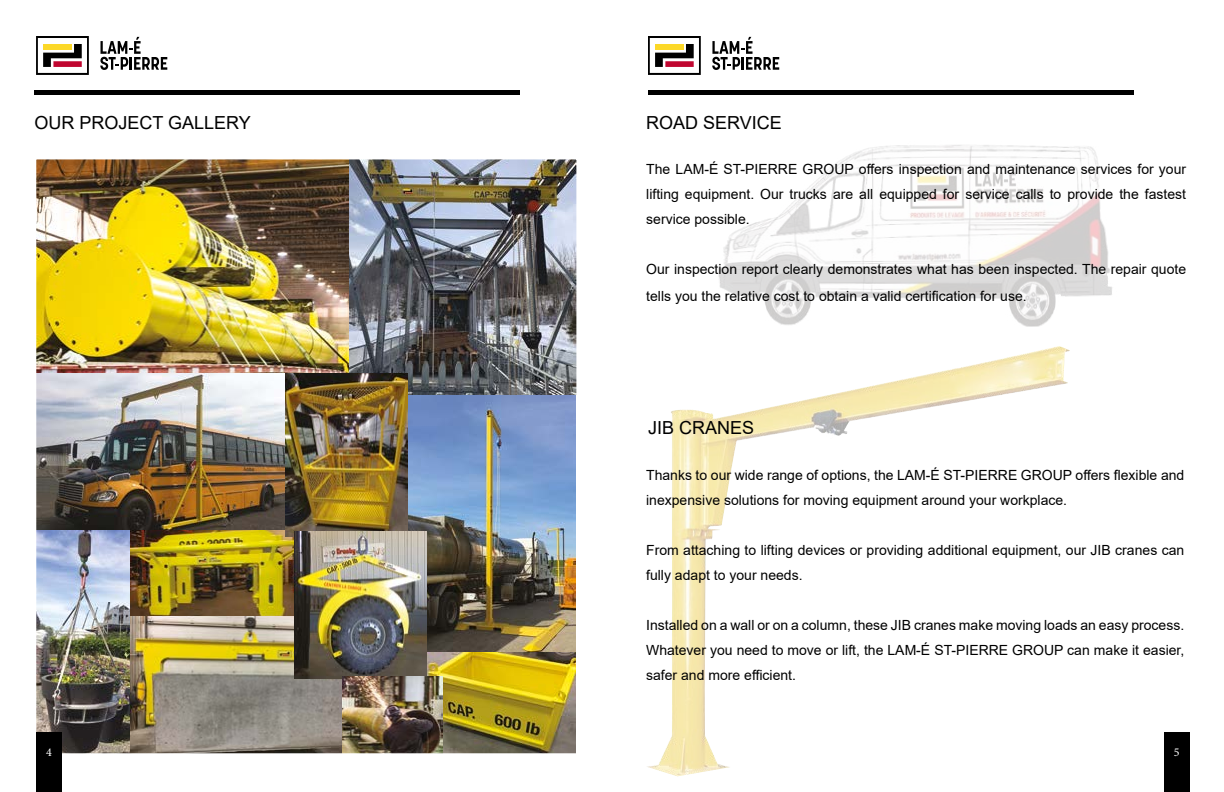
<style>
.page{position:relative;width:1224px;height:792px;background:#fff}
.page>*{position:absolute;margin:0;border:0;box-sizing:border-box;transform-origin:0 0}
.t1{font:18px "Arial";color:#000}
.t2{font:14px/25px "Arial";color:#000}
.t3{font:12px "Minion Pro";color:#fff}
</style>
<div class="page">
<img style="left:647px;top:346px;width:423px;height:430px">
<svg style="left:100px;top:37px;width:67px;height:33px"></svg>
<svg style="left:36px;top:36px;width:53px;height:39px"></svg>
<svg style="left:712px;top:37px;width:67px;height:33px"></svg>
<svg style="left:648px;top:36px;width:53px;height:39px"></svg>
<div style="left:1164px;top:733px;width:26px;height:59px;background:#000"></div>
<img style="left:37px;top:160px;width:538px;height:235px">
<img style="left:37px;top:373px;width:248px;height:158px">
<img style="left:37px;top:531px;width:94px;height:221px">
<div style="left:34px;top:90px;width:485px;height:5px;background:#000"></div>
<div style="left:648px;top:90px;width:485px;height:5px;background:#000"></div>
<img style="left:407px;top:395px;width:168px;height:258px">
<img style="left:131px;top:531px;width:163px;height:86px">
<img style="left:285px;top:373px;width:122px;height:163px">
<img style="left:131px;top:617px;width:211px;height:135px">
<img style="left:426px;top:653px;width:149px;height:99px">
<img style="left:294px;top:532px;width:132px;height:146px">
<img style="left:718px;top:145px;width:394px;height:182px">
<img style="left:342px;top:676px;width:100px;height:76px">
<div style="left:36px;top:733px;width:26px;height:59px;background:#000"></div>
<p class="t1" style="left:35px;top:110px;width:218px">OUR PROJECT GALLERY</p>
<p class="t1" style="left:646px;top:110px;width:137px">ROAD SERVICE</p>
<p class="t2" style="left:646px;top:156px;width:541px;text-align:justify">The LAM-É ST-PIERRE GROUP offers inspection and maintenance services for your lifting equipment. Our trucks are all equipped for service calls to provide the fastest service possible.</p>
<p class="t2" style="left:646px;top:255px;width:541px;line-height:27px">Our inspection report clearly demonstrates what has been inspected. The repair quote tells you the relative cost to obtain a valid certification for use.</p>
<p class="t3" style="left:46px;top:744px;width:7px">4</p>
<p class="t1" style="left:648px;top:416px;width:108px">JIB CRANES</p>
<p class="t2" style="left:646px;top:462px;width:540px">Thanks to our wide range of options, the LAM-É ST-PIERRE GROUP offers flexible and inexpensive solutions for moving equipment around your workplace.</p>
<p class="t2" style="left:646px;top:537px;width:540px">From attaching to lifting devices or providing additional equipment, our JIB cranes can fully adapt to your needs.</p>
<p class="t2" style="left:646px;top:612px;width:540px;text-align:justify">Installed on a wall or on a column, these JIB cranes make moving loads an easy process.<br>Whatever you need to move or lift, the LAM-É ST-PIERRE GROUP can make it easier, safer and more efficient.</p>
<p class="t3" style="left:1174px;top:744px;width:7px">5</p>
</div>
